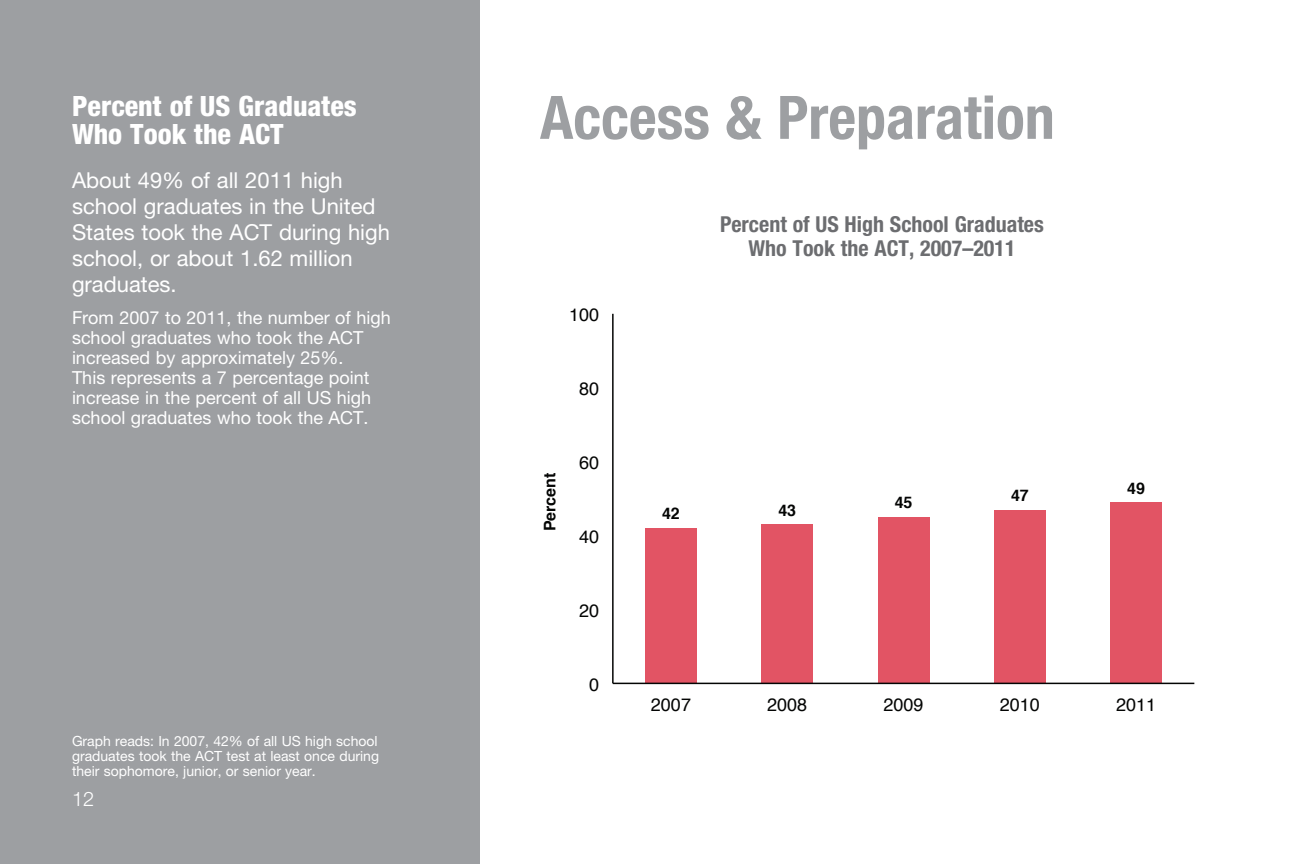
<style>
.page{position:relative;width:1296px;height:864px;background:#fff}
.page>*{position:absolute;margin:0;border:0;box-sizing:border-box;transform-origin:0 0}
.t1{font:700 condensed 60px "Helvetica Neue LT Std";color:#9d9fa2}
.t2{font:800 condensed 28px/28px "Helvetica Neue LT Std";color:#fff}
.t3{font:22px/26px "Helvetica Neue LT Std";color:#fff}
.t4{font:700 condensed 22px/24px "Helvetica Neue LT Std";color:#6c6d70;text-align:center}
.t5{font:300 20px "Helvetica Neue LT Std";color:#fff}
.t6{font:18px/20px "Helvetica Neue LT Std";color:#fff}
.t7{font:18px "Helvetica";color:#040504}
.t8{font:700 16px "Helvetica";color:#040504}
.t9{font:14px/15px "Helvetica Neue LT Std";color:#fff;text-align:justify}
</style>
<div class="page">
<div style="left:0;top:0;width:480px;height:864px;background:#9d9fa2"></div>
<div style="left:761px;top:524px;width:52px;height:159px;background:#e25464"></div>
<div style="left:878px;top:517px;width:51px;height:166px;background:#e25464"></div>
<div style="left:994px;top:510px;width:52px;height:173px;background:#e25464"></div>
<div style="left:1110px;top:502px;width:52px;height:181px;background:#e25464"></div>
<div style="left:645px;top:528px;width:52px;height:155px;background:#e25464"></div>
<hr style="left:612px;top:314px;width:2px;height:369px;background:#040504">
<hr style="left:613px;top:683px;width:581px;height:1px;background:#040504">
<h2 class="t2" style="left:72px;top:94px;width:286px">Percent of US Graduates<br>Who Took the ACT</h2>
<p class="t3" style="left:72px;top:169px;width:320px">About 49% of all 2011 high school graduates in the United<br>States took the ACT during high school, or about 1.62 million graduates.</p>
<p class="t6" style="left:72px;top:309px;width:320px">From 2007 to 2011, the number of high school graduates who took the ACT increased by approximately 25%.<br>This represents a 7 percentage point increase in the percent of all US high school graduates who took the ACT.</p>
<p class="t9" style="left:72px;top:735px;width:309px">Graph reads: In 2007, 42% of all US high school graduates took the ACT test at least once during their sophomore, junior, or senior year.</p>
<p class="t5" style="left:72px;top:792px;width:24px">12</p>
<h1 class="t1" style="left:540px;top:96px;width:516px">Access &amp; Preparation</h1>
<p class="t7" style="left:569px;top:307px;width:32px">100</p>
<p class="t7" style="left:579px;top:381px;width:22px">80</p>
<p class="t8" style="left:543px;top:531px;width:60px;rotate:-90deg">Percent</p>
<p class="t7" style="left:579px;top:455px;width:22px">60</p>
<p class="t7" style="left:579px;top:529px;width:22px">40</p>
<p class="t7" style="left:579px;top:603px;width:22px">20</p>
<p class="t7" style="left:589px;top:677px;width:12px">0</p>
<p class="t4" style="left:720px;top:214px;width:325px">Percent of US High School Graduates<br>Who Took the ACT, 2007–2011</p>
<p class="t8" style="left:662px;top:507px;width:19px">42</p>
<p class="t8" style="left:778px;top:503px;width:19px">43</p>
<p class="t8" style="left:895px;top:496px;width:19px">45</p>
<p class="t8" style="left:1011px;top:489px;width:19px">47</p>
<p class="t8" style="left:1127px;top:481px;width:19px">49</p>
<p class="t7" style="left:651px;top:697px;width:42px">2007</p>
<p class="t7" style="left:767px;top:697px;width:42px">2008</p>
<p class="t7" style="left:884px;top:697px;width:42px">2009</p>
<p class="t7" style="left:1000px;top:697px;width:42px">2010</p>
<p class="t7" style="left:1116px;top:697px;width:42px">2011</p>
</div>
